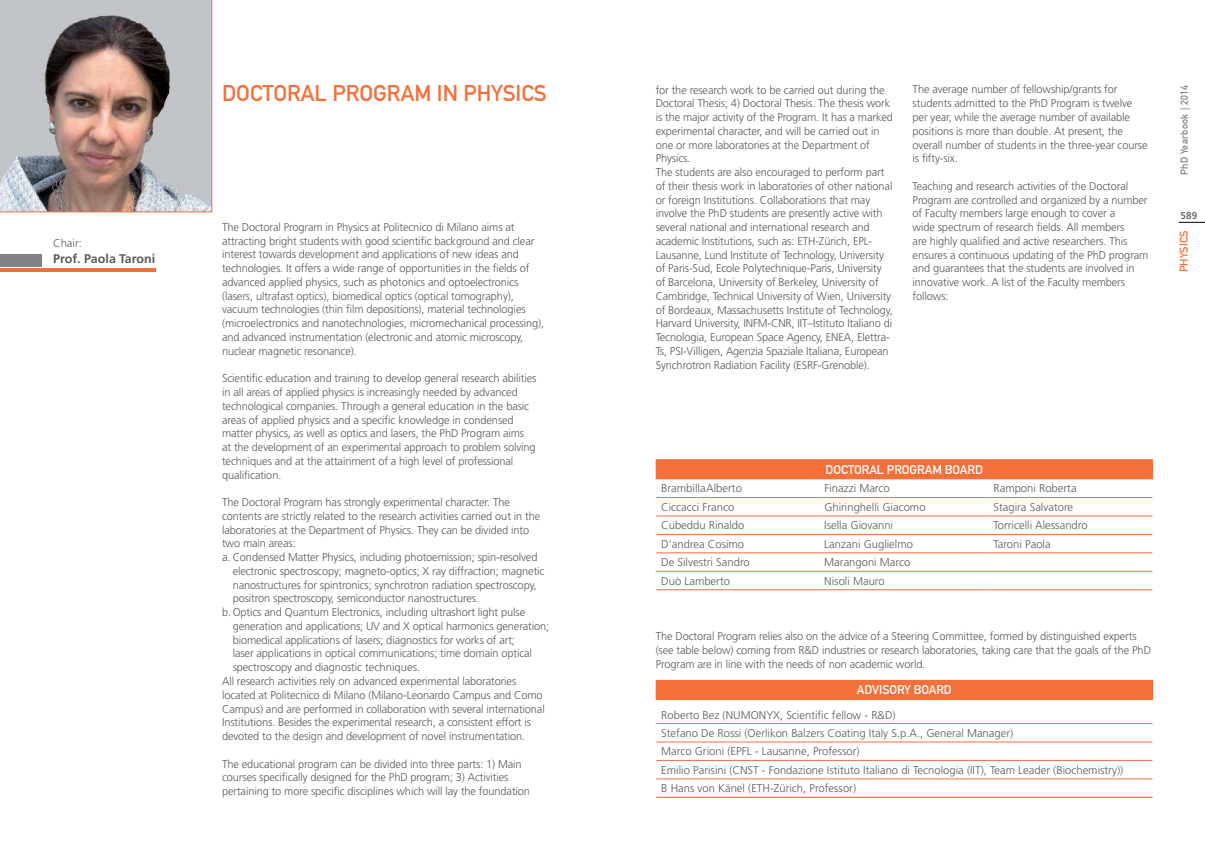
<style>
.page{position:relative;width:1205px;height:851px;background:#fff}
.page>*{position:absolute;margin:0;border:0;box-sizing:border-box;transform-origin:0 0}
.t1{font:22.5px "DIN Mittelschrift Std";color:#f3703b}
.t2{font:12.5px "DIN Mittelschrift Std";color:#fff}
.t3{font:700 12.5px "Frutiger LT Std";color:#58595b}
.t4{font:300 11.25px/13.8px "Frutiger LT Std";letter-spacing:-.01em;color:#58595b}
.t5{font:11.25px "DIN Mittelschrift Std";color:#f3703b}
.t6{font:10px "DIN Mittelschrift Std";letter-spacing:.03em;color:#808285}
.t7{font:700 10px "Frutiger LT Std";color:#6d6e71}
</style>
<div class="page">
<svg style="left:1179px;top:222px;width:26px;height:1px"></svg>
<img style="left:0;top:0;width:212px;height:212px">
<hr style="left:0;top:268px;width:155px;height:3px;background:#f3703b">
<div style="left:0;top:254px;width:41px;height:12px;background:#808285"></div>
<div style="left:656px;top:680px;width:496px;height:19px;background:#f3703b"></div>
<hr style="left:656px;top:679px;width:497px;height:2px;background:#f3703b">
<svg style="left:1152px;top:681px;width:1px;height:17px"></svg>
<hr style="left:656px;top:698px;width:497px;height:2px;background:#f3703b">
<hr style="left:656px;top:723px;width:496px;height:1px;background:#f3703b">
<hr style="left:656px;top:741px;width:496px;height:1px;background:#f3703b">
<hr style="left:656px;top:760px;width:496px;height:1px;background:#f3703b">
<hr style="left:656px;top:778px;width:496px;height:1px;background:#f3703b">
<hr style="left:656px;top:796px;width:496px;height:1px;background:#f3703b">
<div style="left:656px;top:459px;width:496px;height:19px;background:#f3703b"></div>
<hr style="left:988px;top:459px;width:165px;height:1px;background:#f3703b">
<hr style="left:656px;top:478px;width:163px;height:1px;background:#f3703b">
<hr style="left:819px;top:478px;width:169px;height:1px;background:#f3703b">
<svg style="left:1152px;top:460px;width:1px;height:18px"></svg>
<hr style="left:988px;top:478px;width:165px;height:1px;background:#f3703b">
<hr style="left:656px;top:497px;width:163px;height:1px;background:#f3703b">
<hr style="left:819px;top:497px;width:169px;height:1px;background:#f3703b">
<hr style="left:988px;top:497px;width:164px;height:1px;background:#f3703b">
<hr style="left:656px;top:515px;width:163px;height:1px;background:#f3703b">
<hr style="left:819px;top:515px;width:169px;height:1px;background:#f3703b">
<hr style="left:988px;top:515px;width:164px;height:1px;background:#f3703b">
<hr style="left:656px;top:534px;width:163px;height:1px;background:#f3703b">
<hr style="left:819px;top:534px;width:169px;height:1px;background:#f3703b">
<hr style="left:988px;top:534px;width:164px;height:1px;background:#f3703b">
<hr style="left:656px;top:552px;width:163px;height:1px;background:#f3703b">
<hr style="left:819px;top:552px;width:169px;height:1px;background:#f3703b">
<hr style="left:988px;top:552px;width:164px;height:1px;background:#f3703b">
<hr style="left:656px;top:571px;width:163px;height:1px;background:#f3703b">
<hr style="left:656px;top:589px;width:163px;height:1px;background:#f3703b">
<hr style="left:819px;top:571px;width:169px;height:1px;background:#f3703b">
<hr style="left:819px;top:589px;width:169px;height:1px;background:#f3703b">
<hr style="left:988px;top:571px;width:164px;height:1px;background:#f3703b">
<hr style="left:988px;top:589px;width:164px;height:1px;background:#f3703b">
<p class="t4" style="left:53px;top:236px;width:30px">Chair:</p>
<p class="t3" style="left:53px;top:252px;width:104px">Prof. Paola Taroni</p>
<h1 class="t1" style="left:222px;top:80px;width:326px">DOCTORAL PROGRAM IN PHYSICS</h1>
<p class="t4" style="left:222px;top:220px;width:323px">The Doctoral Program in Physics at Politecnico di Milano aims at attracting bright students with good scientific background and clear interest towards development and applications of new ideas and technologies. It offers a wide range of opportunities in the fields of advanced applied physics, such as photonics and optoelectronics (lasers, ultrafast optics), biomedical optics (optical tomography), vacuum technologies (thin film depositions), material technologies (microelectronics and nanotechnologies, micromechanical processing), and advanced instrumentation (electronic and atomic microscopy, nuclear magnetic resonance).</p>
<p class="t4" style="left:222px;top:371px;width:316px">Scientific education and training to develop general research abilities in all areas of applied physics is increasingly needed by advanced technological companies. Through a general education in the basic areas of applied physics and a specific knowledge in condensed matter physics, as well as optics and lasers, the PhD Program aims<br>at the development of an experimental approach to problem solving techniques and at the attainment of a high level of professional qualification.</p>
<p class="t4" style="left:222px;top:495px;width:289px">The Doctoral Program has strongly experimental character. The</p>
<p class="t4" style="left:222px;top:509px;width:320px">contents are strictly related to the research activities carried out in the</p>
<p class="t4" style="left:222px;top:523px;width:308px">laboratories at the Department of Physics. They can be divided into</p>
<p class="t4" style="left:222px;top:536px;width:75px">two main areas:</p>
<p class="t4" style="left:222px;top:550px;width:317px">a. Condensed Matter Physics, including photoemission; spin-resolved</p>
<p class="t4" style="left:233px;top:564px;width:313px">electronic spectroscopy; magneto-optics; X ray diffraction; magnetic</p>
<p class="t4" style="left:233px;top:578px;width:305px">nanostructures for spintronics; synchrotron radiation spectroscopy,</p>
<p class="t4" style="left:233px;top:591px;width:248px">positron spectroscopy, semiconductor nanostructures.</p>
<p class="t4" style="left:222px;top:605px;width:305px">b.Optics and Quantum Electronics, including ultrashort light pulse</p>
<p class="t4" style="left:233px;top:619px;width:318px">generation and applications; UV and X optical harmonics generation;</p>
<p class="t4" style="left:233px;top:633px;width:284px">biomedical applications of lasers; diagnostics for works of art;</p>
<p class="t4" style="left:233px;top:646px;width:301px">laser applications in optical communications; time domain optical</p>
<p class="t4" style="left:233px;top:660px;width:189px">spectroscopy and diagnostic techniques.</p>
<p class="t4" style="left:222px;top:674px;width:296px">All research activities rely on advanced experimental laboratories</p>
<p class="t4" style="left:222px;top:688px;width:322px">located at Politecnico di Milano (Milano-Leonardo Campus and Como</p>
<p class="t4" style="left:222px;top:701px;width:324px">Campus) and are performed in collaboration with several international</p>
<p class="t4" style="left:222px;top:715px;width:310px">Institutions. Besides the experimental research, a consistent effort is</p>
<p class="t4" style="left:222px;top:729px;width:305px">devoted to the design and development of novel instrumentation.</p>
<p class="t4" style="left:222px;top:756px;width:309px">The educational program can be divided into three parts: 1) Main courses specifically designed for the PhD program; 3) Activities pertaining to more specific disciplines which will lay the foundation</p>
<p class="t4" style="left:656px;top:83px;width:239px">for the research work to be carried out during the Doctoral Thesis; 4) Doctoral Thesis. The thesis work is the major activity of the Program. It has a marked experimental character, and will be carried out in one or more laboratories at the Department of Physics.<br>The students are also encouraged to perform part of their thesis work in laboratories of other national or foreign Institutions. Collaborations that may involve the PhD students are presently active with several national and international research and academic Institutions, such as: ETH-Zürich, EPL-Lausanne, Lund Institute of Technology, University of Paris-Sud, Ecole Polytechnique-Paris, University of Barcelona, University of Berkeley, University of Cambridge, Technical University of Wien, University of Bordeaux, Massachusetts Institute of Technology, Harvard University, INFM-CNR, IIT–Istituto Italiano di Tecnologia, European Space Agency, ENEA, Elettra-Ts, PSI-Villigen, Agenzia Spaziale Italiana, European Synchrotron Radiation Facility (ESRF-Grenoble).</p>
<p class="t4" style="left:912px;top:83px;width:237px">The average number of fellowship/grants for students admitted to the PhD Program is twelve per year, while the average number of available positions is more than double. At present, the overall number of students in the three-year course is fifty-six.</p>
<p class="t4" style="left:912px;top:179px;width:237px">Teaching and research activities of the Doctoral Program are controlled and organized by a number of Faculty members large enough to cover a<br>wide spectrum of research fields. All members<br>are highly qualified and active researchers. This ensures a continuous updating of the PhD program and guarantees that the students are involved in innovative work. A list of the Faculty members follows:</p>
<p class="t6" style="left:1178px;top:175px;width:92px;rotate:-90deg">PHD YEARBOOK | 2014</p>
<p class="t7" style="left:1180px;top:210px;width:18px">589</p>
<p class="t5" style="left:1177px;top:272px;width:43px;rotate:-90deg">PHYSICS</p>
<p class="t2" style="left:825px;top:462px;width:16px">DOCTORAL</p>
<p class="t2" style="left:887px;top:462px;width:17px">PROGRAM</p>
<p class="t2" style="left:945px;top:462px;width:16px">BOARD</p>
<p class="t4" style="left:661px;top:482px;width:82px">BrambillaAlberto</p>
<p class="t4" style="left:824px;top:482px;width:67px">Finazzi Marco</p>
<p class="t4" style="left:993px;top:482px;width:85px">Ramponi Roberta</p>
<p class="t4" style="left:661px;top:500px;width:75px">Ciccacci Franco</p>
<p class="t4" style="left:824px;top:500px;width:103px">Ghiringhelli Giacomo</p>
<p class="t4" style="left:993px;top:500px;width:81px">Stagira Salvatore</p>
<p class="t4" style="left:661px;top:518px;width:85px">Cubeddu Rinaldo</p>
<p class="t4" style="left:824px;top:518px;width:70px">Isella Giovanni</p>
<p class="t4" style="left:993px;top:518px;width:96px">Torricelli Alessandro</p>
<p class="t4" style="left:661px;top:537px;width:84px">D’andrea Cosimo</p>
<p class="t4" style="left:824px;top:537px;width:90px">Lanzani Guglielmo</p>
<p class="t4" style="left:993px;top:537px;width:59px">Taroni Paola</p>
<p class="t4" style="left:661px;top:555px;width:90px">De Silvestri Sandro</p>
<p class="t4" style="left:824px;top:555px;width:88px">Marangoni Marco</p>
<p class="t4" style="left:661px;top:574px;width:70px">Duò Lamberto</p>
<p class="t4" style="left:824px;top:574px;width:62px">Nisoli Mauro</p>
<p class="t4" style="left:656px;top:629px;width:497px">The Doctoral Program relies also on the advice of a Steering Committee, formed by distinguished experts (see table below) coming from R&amp;D industries or research laboratories, taking care that the goals of the PhD<br>Program are in line with the needs of non academic world.</p>
<p class="t2" style="left:857px;top:682px;width:30px">ADVISORY</p>
<p class="t2" style="left:914px;top:682px;width:16px">BOARD</p>
<p class="t4" style="left:661px;top:705px;width:463px;line-height:18.5px">Roberto Bez (NUMONYX, Scientific fellow - R&amp;D)<br>Stefano De Rossi (Oerlikon Balzers Coating Italy S.p.A., General Manager)<br>Marco Grioni (EPFL - Lausanne, Professor)<br>Emilio Parisini (CNST - Fondazione Istituto Italiano di Tecnologia (IIT), Team Leader (Biochemistry))<br>B Hans von Känel (ETH-Zürich, Professor)</p>
</div>
